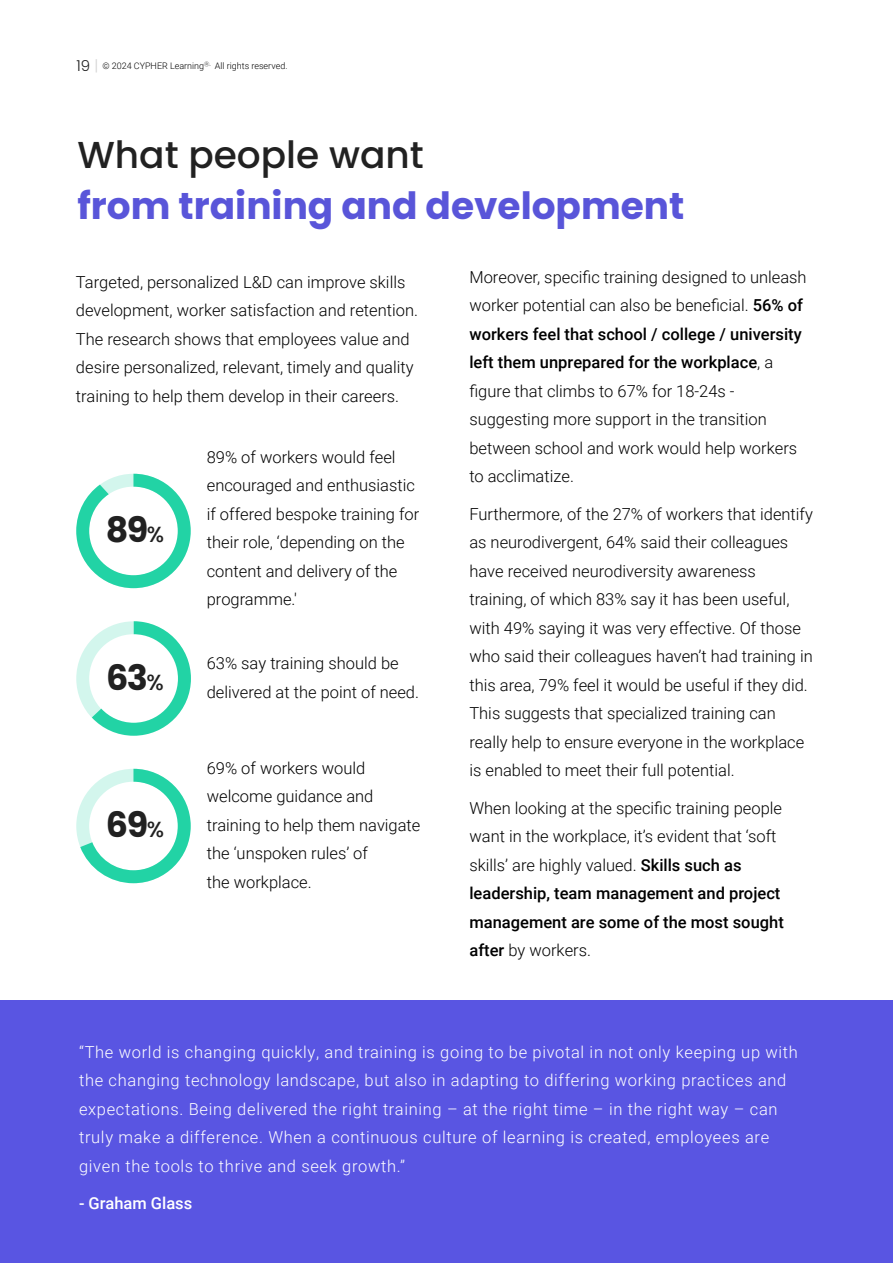
<style>
.page{position:relative;width:893px;height:1263px;background:#fff}
.page>*{position:absolute;margin:0;border:0;box-sizing:border-box;transform-origin:0 0}
.t1{font:700 37.5px "Poppins";color:#5955d9}
.t2{font:500 37.5px "Poppins";color:#212121}
.t3{font:700 34.95px "Poppins";color:#212121}
.t4{font:300 16.5px/28.5px "Roboto";color:#000}
.t5{font:300 16.5px/28.5px "Roboto";letter-spacing:.04em;color:#fff}
.t6{font:500 16.5px "Roboto";color:#fff}
.t7{font:300 9px "Roboto";color:#000}
.s1{font-family:"Poppins";font-size:15px;color:#212121}
.s2{font-family:"Poppins";font-size:15px;color:rgb(33 33 33/.2)}
.s3{font-weight:500;font-size:21.9px}
.s4{font-weight:500}
</style>
<div class="page">
<div style="left:0;top:1001px;width:893px;height:262px;background:#5955e2"></div>
<svg style="left:76px;top:474px;width:115px;height:114px"></svg>
<svg style="left:76px;top:621px;width:115px;height:115px"></svg>
<svg style="left:76px;top:769px;width:115px;height:114px"></svg>
<p class="t7" style="left:76px;top:60px;width:213px"><span class="s1">19</span> <span class="s2">|</span> © 2024 CYPHER Learning<sup>Ⓡ.</sup> All rights reserved.</p>
<h1 class="t2" style="left:77px;top:133px;width:348px">What people want</h1>
<h1 class="t1" style="left:77px;top:184px;width:608px">from training and development</h1>
<p class="t4" style="left:76px;top:267px;width:344px">Targeted, personalized L&amp;D can improve skills development, worker satisfaction and retention.<br>The research shows that employees value and desire personalized, relevant, timely and quality training to help them develop in their careers.</p>
<h2 class="t3" style="left:106px;top:510px;width:60px">89<span class="s3">%</span></h2>
<h2 class="t3" style="left:106px;top:657px;width:59px">63<span class="s3">%</span></h2>
<h2 class="t3" style="left:106px;top:805px;width:60px">69<span class="s3">%</span></h2>
<p class="t4" style="left:207px;top:442px;width:214px">89% of workers would feel encouraged and enthusiastic if offered bespoke training for their role, ‘depending on the content and delivery of the programme.'</p>
<p class="t4" style="left:207px;top:648px;width:214px">63% say training should be delivered at the point of need.</p>
<p class="t4" style="left:207px;top:753px;width:215px">69% of workers would welcome guidance and training to help them navigate the ‘unspoken rules’ of<br>the workplace.</p>
<p class="t4" style="left:469px;top:262px;width:339px">Moreover, specific training designed to unleash worker potential can also be beneficial. <span class="s4">56% of workers feel that school / college / university left them unprepared for the workplace</span>, a figure that climbs to 67% for 18-24s - suggesting more support in the transition between school and work would help workers to acclimatize.</p>
<p class="t4" style="left:469px;top:499px;width:345px">Furthermore, of the 27% of workers that identify as neurodivergent, 64% said their colleagues have received neurodiversity awareness training, of which 83% say it has been useful, with 49% saying it was very effective. Of those who said their colleagues haven’t had training in this area, 79% feel it would be useful if they did.<br>This suggests that specialized training can really help to ensure everyone in the workplace is enabled to meet their full potential.</p>
<p class="t4" style="left:469px;top:793px;width:316px">When looking at the specific training people want in the workplace, it’s evident that ‘soft skills’ are highly valued. <span class="s4">Skills such as leadership, team management and project management are some of the most sought after</span> by workers.</p>
<p class="t5" style="left:79px;top:1037px;width:720px">“The world is changing quickly, and training is going to be pivotal in not only keeping up with the changing technology landscape, but also in adapting to differing working practices and expectations. Being delivered the right training – at the right time – in the right way – can truly make a difference. When a continuous culture of learning is created, employees are given the tools to thrive and seek growth.”</p>
<p class="t6" style="left:79px;top:1192px;width:115px">- Graham Glass</p>
</div>
